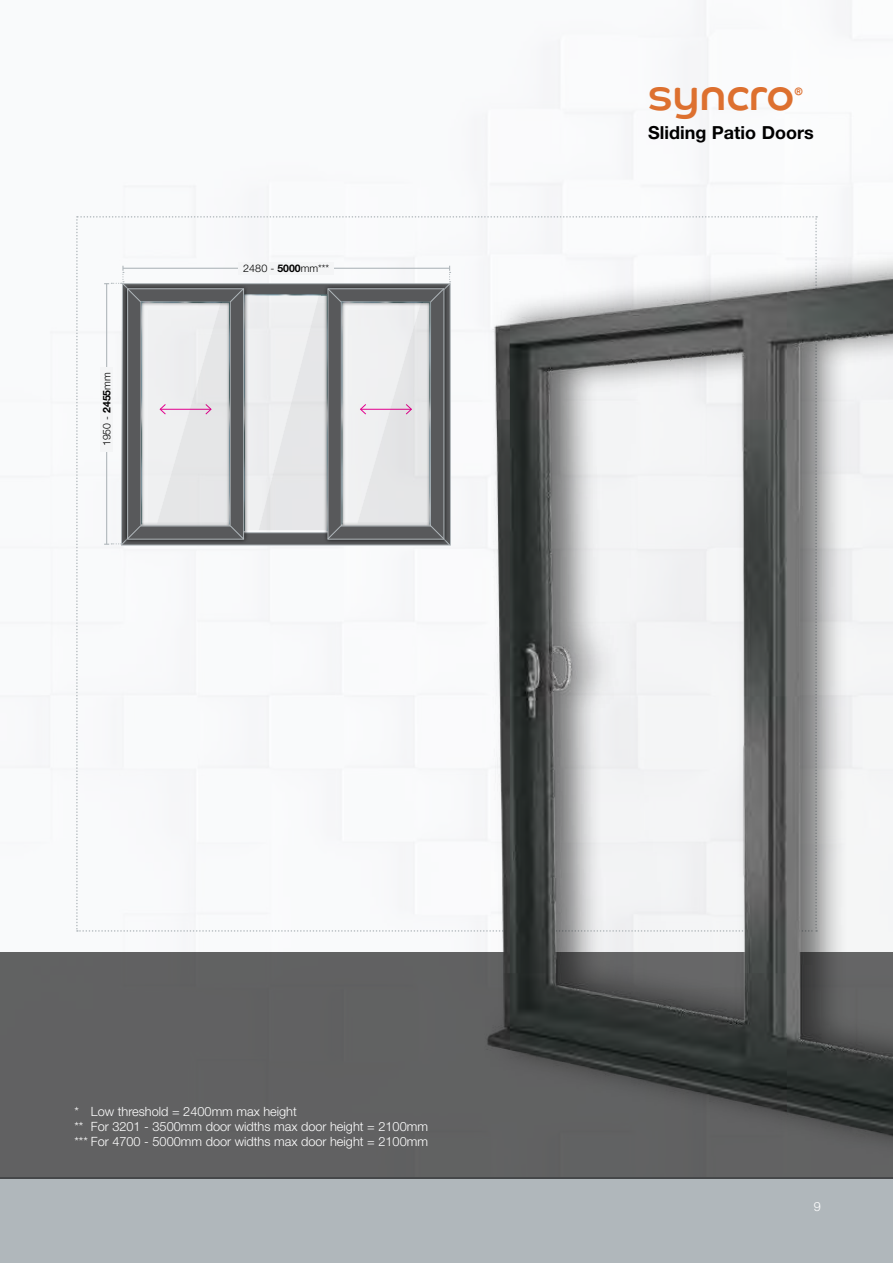
<style>
.page{position:relative;width:893px;height:1263px;background:#fff}
.page>*{position:absolute;margin:0;border:0;box-sizing:border-box;transform-origin:0 0}
.t1{font:44.7px "Co Headline";color:#dd702f}
.t2{font:700 18px "Helvetica Neue LT Std";color:#000}
.t3{font:300 12.75px/15.3px "Helvetica Neue LT Std";color:#fff}
.t4{font:300 10.5px "Helvetica Neue LT Std";color:#000}
.t5{font:10.5px "Co Headline";color:#dd702f}
.s1{font-weight:700}
</style>
<div class="page">
<div style="left:0;top:1178px;width:893px;height:85px;background:#b0b7bb"></div>
<div style="left:0;top:952px;width:893px;height:226px;background:#616162"></div>
<svg style="left:76px;top:216px;width:158px;height:716px"></svg>
<img style="left:234px;top:143px;width:659px;height:1036px">
<p class="t4" style="left:100px;top:446px;width:75px;rotate:-90deg">1950 - <span class="s1">2455</span>mm</p>
<p class="t4" style="left:243px;top:262px;width:87px">2480 - <span class="s1">5000</span>mm***</p>
<h1 class="t1" style="left:648px;top:68px;width:148px">syncro</h1>
<p class="t5" style="left:794px;top:85px;width:10px">®</p>
<h2 class="t2" style="left:648px;top:121px;width:167px">Sliding Patio Doors</h2>
<p class="t3" style="left:74px;top:1103px;width:355px">* Low threshold = 2400mm max height<br>** For 3201 - 3500mm door widths max door height = 2100mm *** For 4700 - 5000mm door widths max door height = 2100mm</p>
<p class="t3" style="left:814px;top:1199px;width:9px">9</p>
</div>
